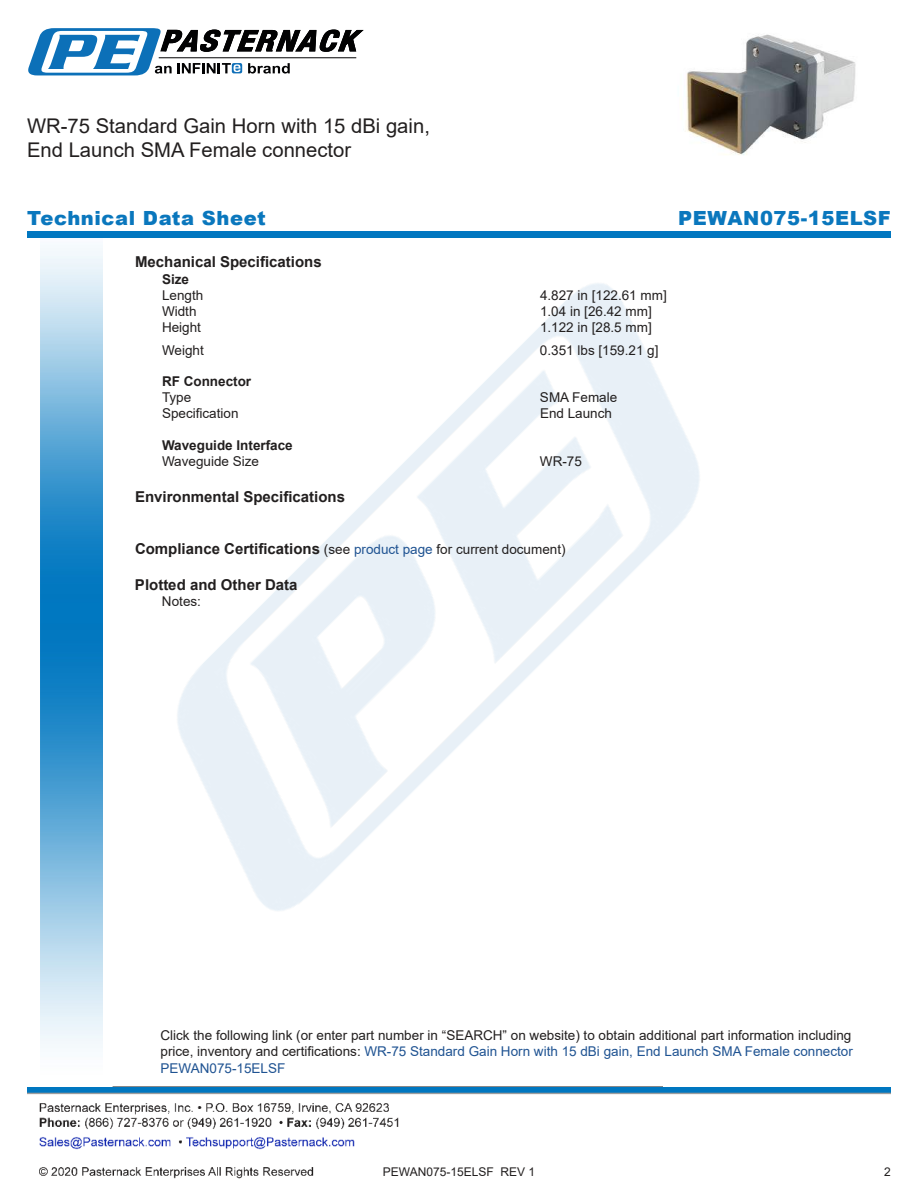
<style>
.page{position:relative;width:918px;height:1188px;background:#fff}
.page>*{position:absolute;margin:0;border:0;box-sizing:border-box;transform-origin:0 0}
.t1{font:20.25px/24.3px "Arial";color:#221f1f}
.t2{font:900 19.5px "Arial";letter-spacing:.03em;color:#0a77bd}
.t3{font:700 15px "Arial";color:#221f1f}
.t4{font:13.5px/16.2px "Arial";color:#221f1f;text-align:justify}
.t5{font:700 13.5px "Arial";color:#221f1f}
.t6{font:12px "Arial";color:#221f1f}
.s1{font-weight:400;font-size:13.5px}
.s2{font-weight:400;font-size:13.5px;color:#1f5392}
.s3{color:#1f5392}
</style>
<div class="page">
<img style="left:39px;top:1087px;width:623px;height:92px">
<img style="left:102px;top:248px;width:598px;height:722px">
<img style="left:27px;top:1088px;width:864px;height:9px">
<img style="left:40px;top:237px;width:62px;height:811px">
<div style="left:27px;top:231px;width:864px;height:6px;background:#0177c0"></div>
<svg style="left:28px;top:28px;width:336px;height:47px"></svg>
<img style="left:686px;top:34px;width:170px;height:121px">
<h1 class="t1" style="left:27px;top:116px;width:404px">WR-75 Standard Gain Horn with 15 dBi gain,<br>End Launch SMA Female connector</h1>
<h2 class="t2" style="left:27px;top:207px;width:240px">Technical Data Sheet</h2>
<h2 class="t2" style="left:678px;top:207px;width:214px">PEWAN075-15ELSF</h2>
<p class="t3" style="left:135px;top:252px;width:188px">Mechanical Speci昀椀cations</p>
<p class="t5" style="left:162px;top:274px;width:29px">Size</p>
<p class="t4" style="left:162px;top:288px;width:43px">Length</p>
<p class="t4" style="left:540px;top:288px;width:128px">4.827 in [122.61 mm]</p>
<p class="t4" style="left:162px;top:304px;width:36px">Width</p>
<p class="t4" style="left:540px;top:304px;width:113px">1.04 in [26.42 mm]</p>
<p class="t4" style="left:162px;top:321px;width:41px">Height</p>
<p class="t4" style="left:540px;top:321px;width:113px">1.122 in [28.5 mm]</p>
<p class="t4" style="left:162px;top:343px;width:43px">Weight</p>
<p class="t4" style="left:540px;top:343px;width:120px">0.351 lbs [159.21 g]</p>
<p class="t5" style="left:162px;top:376px;width:91px">RF Connector</p>
<p class="t4" style="left:162px;top:391px;width:31px">Type</p>
<p class="t4" style="left:540px;top:391px;width:79px">SMA Female</p>
<p class="t4" style="left:162px;top:405px;width:78px">Speci昀椀cation</p>
<p class="t4" style="left:540px;top:405px;width:74px">End Launch</p>
<p class="t5" style="left:162px;top:435px;width:132px">Waveguide Interface</p>
<p class="t4" style="left:162px;top:454px;width:99px">Waveguide Size</p>
<p class="t4" style="left:540px;top:454px;width:43px">WR-75</p>
<p class="t3" style="left:135px;top:486px;width:212px">Environmental Speci昀椀cations</p>
<p class="t3" style="left:135px;top:538px;width:432px">Compliance Certi昀椀cations <span class="s1">(see</span> <span class="s2">product page</span> <span class="s1">for current document)</span></p>
<p class="t3" style="left:135px;top:574px;width:164px">Plotted and Other Data</p>
<p class="t4" style="left:162px;top:595px;width:41px">Notes:</p>
<p class="t4" style="left:160px;top:1029px;width:694px">Click the following link (or enter part number in “SEARCH” on website) to obtain additional part information including price, inventory and certi昀椀cations: <span class="s3">WR-75 Standard Gain Horn with 15 dBi gain, End Launch SMA Female connector PEWAN075-15ELSF</span></p>
<p class="t6" style="left:383px;top:1167px;width:154px">PEWAN075-15ELSF REV 1</p>
<p class="t6" style="left:884px;top:1167px;width:8px">2</p>
</div>
